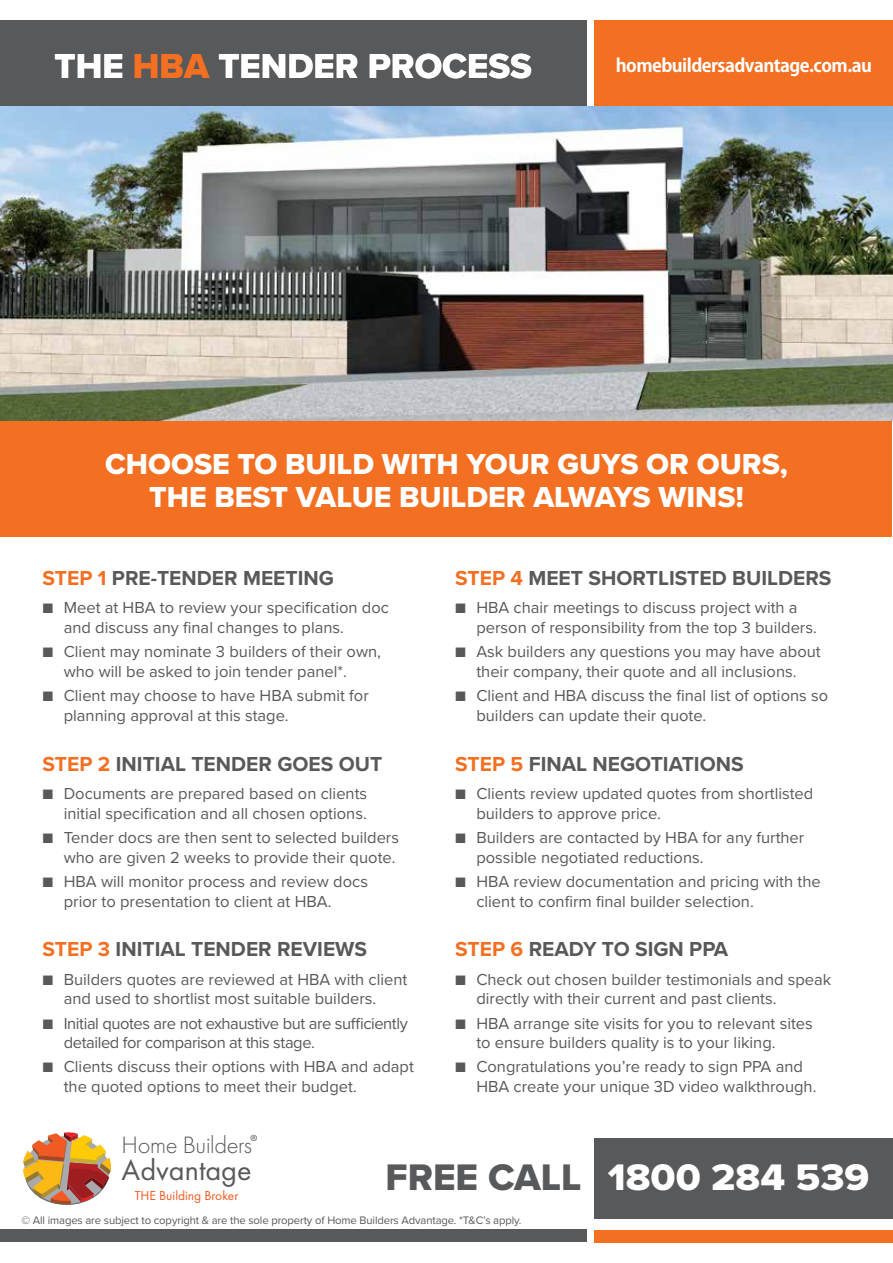
<style>
.page{position:relative;width:893px;height:1263px;background:#fff}
.page>*{position:absolute;margin:0;border:0;box-sizing:border-box;transform-origin:0 0}
.t1{font:38.4px "Proxima Nova Extrabld";color:#fff;scale:1.05 1}
.t2{font:38.4px "Proxima Nova Extrabld";color:#58595b}
.t3{font:36px "Proxima Nova Extrabld";color:#fff}
.t4{font:30.15px "Futura PT";color:#58595b}
.t5{font:30px/33px "Proxima Nova Extrabld";color:#fff;text-align:center}
.t6{font:300 24.6px "Futura PT";letter-spacing:-.015em;color:#58595b}
.t7{font:700 21px "Proxima Nova";color:#58595b}
.t8{font:19.35px "Myriad Pro";color:#6d6e71}
.t9{font:700 18px "Adobe Gothic Std";letter-spacing:-.03em;color:#fff}
.t10{font:16.5px/19.8px "Proxima Nova";color:#58595b}
.t11{font:16.5px/19.8px "Proxima Nova";letter-spacing:-.025em;color:#58595b}
.t12{font:13.5px "Futura PT";color:#f15a22}
.t13{font:11.25px "Proxima Nova";letter-spacing:-.01em;color:#58595b}
.s1{color:#f36f21}
</style>
<div class="page">
<div style="left:595px;top:1138px;width:298px;height:81px;background:#58595b"></div>
<img style="left:23px;top:1132px;width:89px;height:73px">
<div style="left:0;top:21px;width:587px;height:85px;background:#58595b"></div>
<div style="left:0;top:1229px;width:587px;height:13px;background:#58595b"></div>
<div style="left:595px;top:21px;width:298px;height:85px;background:#f36f21"></div>
<div style="left:595px;top:1229px;width:298px;height:13px;background:#f36f21"></div>
<div style="left:1px;top:410px;width:891px;height:127px;background:#f36f21"></div>
<img style="left:0;top:106px;width:893px;height:315px">
<h2 class="t3" style="left:55px;top:39px;width:479px">THE <span class="s1">HBA</span> TENDER PROCESS</h2>
<p class="t9" style="left:616px;top:55px;width:258px">homebuildersadvantage.com.au</p>
<h3 class="t5" style="left:105px;top:447px;width:684px">CHOOSE TO BUILD WITH YOUR GUYS OR OURS,<br>THE BEST VALUE BUILDER ALWAYS WINS!</h3>
<p class="t7" style="left:43px;top:562px;width:293px"><span class="s1">STEP 1</span> PRE-TENDER MEETING</p>
<p class="t10" style="left:64px;top:597px;width:327px;text-indent:-21px">■ Meet at HBA to review your specification doc and discuss any final changes to plans.</p>
<p class="t10" style="left:64px;top:641px;width:319px;text-indent:-21px">■ Client may nominate 3 builders of their own, who will be asked to join tender panel*.</p>
<p class="t10" style="left:64px;top:685px;width:306px;text-indent:-21px">■ Client may choose to have HBA submit for planning approval at this stage.</p>
<p class="t7" style="left:43px;top:748px;width:341px"><span class="s1">STEP 2</span> INITIAL TENDER GOES OUT</p>
<p class="t10" style="left:43px;top:783px;width:326px;text-align:right">■ Documents are prepared based on clients initial specification and all chosen options.</p>
<p class="t10" style="left:43px;top:827px;width:358px;text-align:right">■ Tender docs are then sent to selected builders who are given 2 weeks to provide their quote.</p>
<p class="t10" style="left:64px;top:870px;width:306px;text-indent:-21px">■ HBA will monitor process and review docs prior to presentation to client at HBA.</p>
<p class="t7" style="left:43px;top:934px;width:326px"><span class="s1">STEP 3</span> INITIAL TENDER REVIEWS</p>
<p class="t10" style="left:43px;top:968px;width:366px;text-align:center">■ Builders quotes are reviewed at HBA with client and used to shortlist most suitable builders.</p>
<p class="t11" style="left:64px;top:1012px;width:345px;text-indent:-21px">■ Initial quotes are not exhaustive but are sufficiently detailed for comparison at this stage.</p>
<p class="t10" style="left:64px;top:1056px;width:352px;text-indent:-21px">■ Clients discuss their options with HBA and adapt the quoted options to meet their budget.</p>
<p class="t7" style="left:455px;top:562px;width:378px"><span class="s1">STEP 4</span> MEET SHORTLISTED BUILDERS</p>
<p class="t10" style="left:476px;top:597px;width:342px;text-indent:-21px">■ HBA chair meetings to discuss project with a person of responsibility from the top 3 builders.</p>
<p class="t10" style="left:455px;top:641px;width:367px;text-align:center">■ Ask builders any questions you may have about their company, their quote and all inclusions.</p>
<p class="t10" style="left:476px;top:685px;width:353px;text-indent:-21px">■ Client and HBA discuss the final list of options so builders can update their quote.</p>
<p class="t7" style="left:455px;top:748px;width:290px"><span class="s1">STEP 5</span> FINAL NEGOTIATIONS</p>
<p class="t10" style="left:476px;top:783px;width:339px;text-indent:-21px">■ Clients review updated quotes from shortlisted builders to approve price.</p>
<p class="t10" style="left:476px;top:827px;width:329px;text-indent:-21px">■ Builders are contacted by HBA for any further possible negotiated reductions.</p>
<p class="t10" style="left:476px;top:870px;width:346px;text-indent:-21px">■ HBA review documentation and pricing with the client to confirm final builder selection.</p>
<p class="t7" style="left:455px;top:934px;width:275px"><span class="s1">STEP 6</span> READY TO SIGN PPA</p>
<p class="t10" style="left:476px;top:968px;width:357px;text-indent:-21px">■ Check out chosen builder testimonials and speak directly with their current and past clients.</p>
<p class="t10" style="left:476px;top:1012px;width:338px;text-indent:-21px">■ HBA arrange site visits for you to relevant sites to ensure builders quality is to your liking.</p>
<p class="t10" style="left:476px;top:1056px;width:342px;text-indent:-21px">■ Congratulations you’re ready to sign PPA and<br>HBA create your unique 3D video walkthrough.</p>
<p class="t8" style="left:250px;top:1130px;width:10px">®</p>
<h3 class="t6" style="left:122px;top:1131px;width:132px">Home Builders</h3>
<h3 class="t4" style="left:122px;top:1152px;width:132px">Advantage</h3>
<p class="t12" style="left:135px;top:1187px;width:105px">THE Building Broker</p>
<h1 class="t2" style="left:385px;top:1149px;width:198px">FREE CALL</h1>
<p class="t13" style="left:21px;top:1211px;width:502px">© All images are subject to copyright &amp; are the sole property of Home Builders Advantage. *T&amp;C’s apply.</p>
<h1 class="t1" style="left:608px;top:1148px;width:251px">1800 284 539</h1>
</div>
